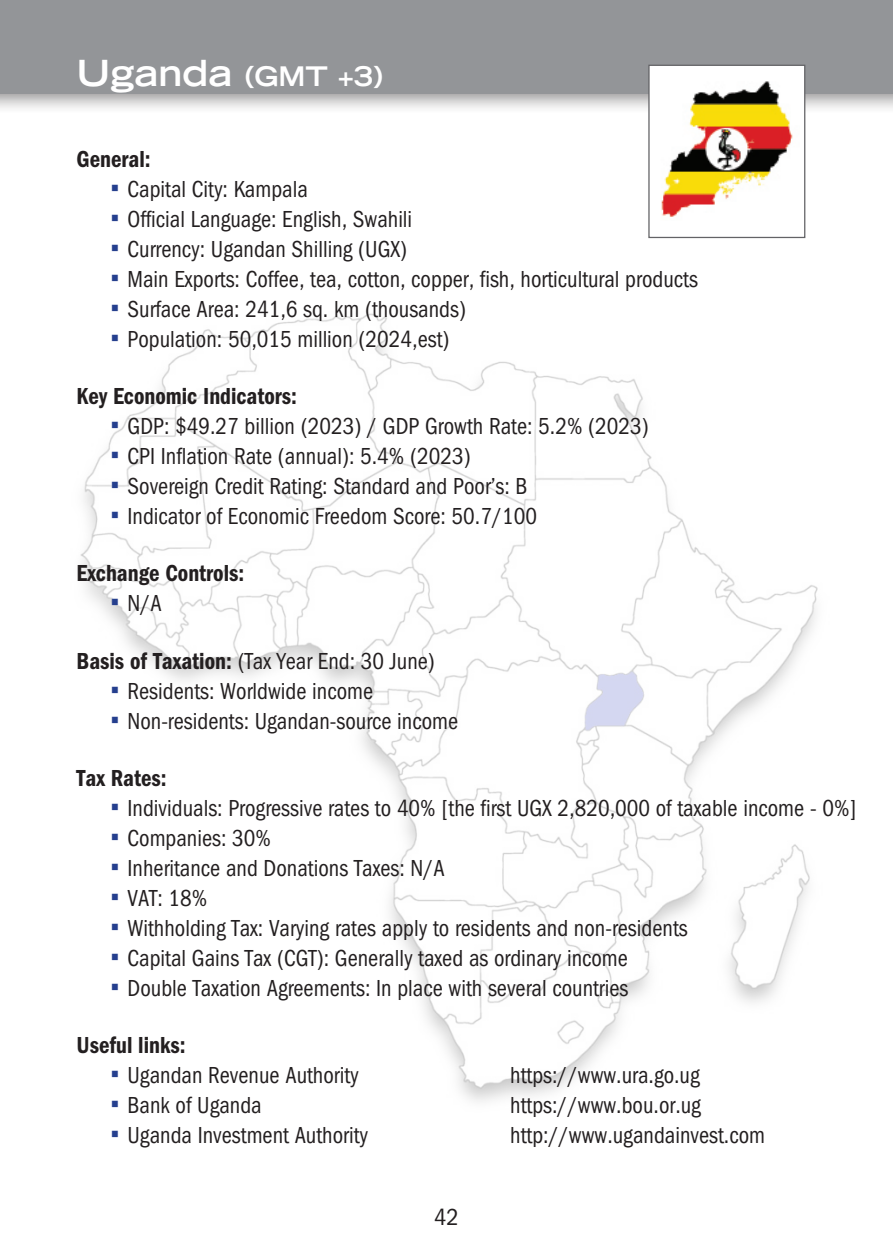
<style>
.page{position:relative;width:893px;height:1259px;background:#fff}
.page>*{position:absolute;margin:0;border:0;box-sizing:border-box;transform-origin:0 0}
.t1{font:700 expanded 27px "Trade Gothic LT Std";color:#fff}
.t2{font:condensed 24px "ITC Franklin Gothic Std";color:#231f20;scale:.95 1}
.t3{font:24px "ITC Franklin Gothic Std Dm Cd";color:#231f20;scale:.95 1}
.t4{font:condensed 24px "ITC Franklin Gothic Std";color:#231f20}
.s1{font-size:36px}
.s2{font-family:"Century Gothic";font-stretch:normal;font-size:27px;color:#253f8e}
.s3{font-family:"ITC Franklin Gothic Std Dm Cd";font-stretch:normal}
</style>
<div class="page">
<div style="left:0;top:0;width:893px;height:115px;background:#231f20;opacity:.5"></div>
<div style="left:0;top:0;width:893px;height:94px;background:#939598"></div>
<img style="left:80px;top:313px;width:738px;height:789px">
<div style="left:648px;top:65px;width:157px;height:173px;background:#fff;border:1px solid #636366"></div>
<img style="left:661px;top:81px;width:132px;height:136px">
<p class="t1" style="left:77px;top:58px;width:307px"><span class="s1">Uganda</span> (GMT +3)</p>
<p class="t3" style="left:77px;top:145px;width:80px">General:</p>
<p class="t2" style="left:111px;top:175px;width:209px"><span class="s2">▪</span> Capital City: Kampala</p>
<p class="t2" style="left:111px;top:205px;width:319px"><span class="s2">▪</span> Official Language: English, Swahili</p>
<p class="t2" style="left:111px;top:235px;width:314px"><span class="s2">▪</span> Currency: Ugandan Shilling (UGX)</p>
<p class="t2" style="left:111px;top:265px;width:620px"><span class="s2">▪</span> Main Exports: Coffee, tea, cotton, copper, fish, horticultural products</p>
<p class="t2" style="left:111px;top:295px;width:376px"><span class="s2">▪</span> Surface Area: 241,6 sq. km (thousands)</p>
<p class="t2" style="left:111px;top:325px;width:358px"><span class="s2">▪</span> Population: 50,015 million (2024,est)</p>
<p class="t3" style="left:77px;top:382px;width:234px">Key Economic Indicators:</p>
<p class="t2" style="left:111px;top:413px;width:568px"><span class="s2">▪</span> GDP: $49.27 billion (2023) / GDP Growth Rate: 5.2% (2023)</p>
<p class="t2" style="left:111px;top:443px;width:381px"><span class="s2">▪</span> CPI Inflation Rate (annual): 5.4% (2023)</p>
<p class="t2" style="left:111px;top:473px;width:440px"><span class="s2">▪</span> Sovereign Credit Rating: Standard and Poor’s: B</p>
<p class="t2" style="left:111px;top:503px;width:450px"><span class="s2">▪</span> Indicator of Economic Freedom Score: 50.7/100</p>
<p class="t3" style="left:77px;top:559px;width:178px">Exchange Controls:</p>
<p class="t2" style="left:111px;top:590px;width:55px"><span class="s2">▪</span> N/A</p>
<p class="t2" style="left:77px;top:647px;width:379px"><span class="s3">Basis of Taxation:</span> (Tax Year End: 30 June)</p>
<p class="t2" style="left:111px;top:677px;width:278px"><span class="s2">▪</span> Residents: Worldwide income</p>
<p class="t2" style="left:111px;top:707px;width:367px"><span class="s2">▪</span> Non-residents: Ugandan-source income</p>
<p class="t3" style="left:77px;top:764px;width:96px">Tax Rates:</p>
<p class="t2" style="left:111px;top:794px;width:787px"><span class="s2">▪</span> Individuals: Progressive rates to 40% [the first UGX 2,820,000 of taxable income - 0%]</p>
<p class="t2" style="left:111px;top:824px;width:171px"><span class="s2">▪</span> Companies: 30%</p>
<p class="t2" style="left:111px;top:854px;width:353px"><span class="s2">▪</span> Inheritance and Donations Taxes: N/A</p>
<p class="t2" style="left:111px;top:884px;width:103px"><span class="s2">▪</span> VAT: 18%</p>
<p class="t2" style="left:111px;top:914px;width:609px"><span class="s2">▪</span> Withholding Tax: Varying rates apply to residents and non-residents</p>
<p class="t2" style="left:111px;top:944px;width:546px"><span class="s2">▪</span> Capital Gains Tax (CGT): Generally taxed as ordinary income</p>
<p class="t2" style="left:111px;top:974px;width:547px"><span class="s2">▪</span> Double Taxation Agreements: In place with several countries</p>
<p class="t3" style="left:77px;top:1031px;width:116px">Useful links:</p>
<p class="t2" style="left:111px;top:1061px;width:263px"><span class="s2">▪</span> Ugandan Revenue Authority</p>
<p class="t2" style="left:510px;top:1061px;width:201px">https://www.ura.go.ug</p>
<p class="t2" style="left:111px;top:1091px;width:161px"><span class="s2">▪</span> Bank of Uganda</p>
<p class="t2" style="left:510px;top:1091px;width:202px">https://www.bou.or.ug</p>
<p class="t2" style="left:111px;top:1121px;width:273px"><span class="s2">▪</span> Uganda Investment Authority</p>
<p class="t2" style="left:510px;top:1121px;width:270px">http://www.ugandainvest.com</p>
<p class="t4" style="left:434px;top:1203px;width:26px">42</p>
</div>
